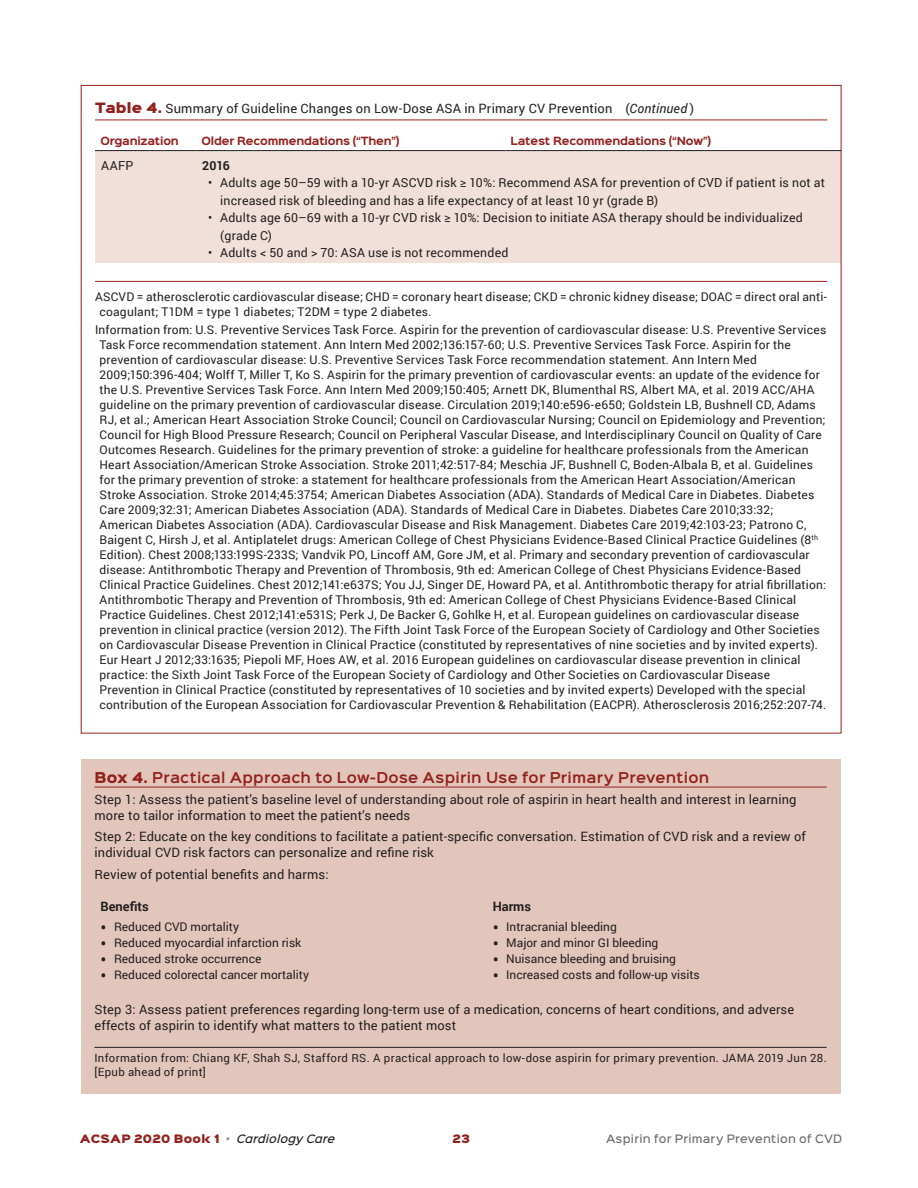
<style>
.page{position:relative;width:918px;height:1188px;background:#fff}
.page>*{position:absolute;margin:0;border:0;box-sizing:border-box;transform-origin:0 0}
.GB-H1{font:600 13.5px "Sinkin Sans 600";letter-spacing:.015em;color:#93211e}
.GB-body{font:12.9px/15.9px "Roboto";letter-spacing:.01em;color:#231f20}
.TableHD{font:12.9px "Roboto";letter-spacing:.015em;color:#231f20}
.GB-H2{font:700 12.9px "Roboto";color:#231f20}
.TbkCellLeft{font:12.45px/17.4px "Roboto";letter-spacing:.02em;color:#231f20}
.TbkCellLeft-2{font:700 12.45px "Roboto";color:#231f20}
.TblFooter2{font:12px/15px "Roboto";letter-spacing:.02em;color:#231f20}
.TblFooter2-2{font:12px "Roboto";color:#231f20}
.TblFooter{font:12px/15px "Roboto";letter-spacing:.015em;color:#231f20}
.GB-ref1{font:11.4px/13.5px "Roboto";letter-spacing:.03em;color:#231f20}
.t1{font:500 10.5px "Sinkin Sans 500";letter-spacing:.025em;color:#6c6d70}
.t2{font:10.5px "Sinkin Sans 900 X Black";letter-spacing:.03em;color:#93211e}
.TableHeadrow{font:700 10.2px "Sinkin Sans 700";letter-spacing:-.02em;color:#93211e}
.s1{font-family:"Sinkin Sans 900 X Black";color:#93211e}
.s2{font-style:italic}
.s3{font-family:"Sinkin Sans 800";font-weight:900}
.s4{font-size:18px}
.s5{font-family:"Sinkin Sans 500";font-weight:500;font-style:italic;color:#939598}
.s6{font-family:"Sinkin Sans 500";font-weight:500;font-style:italic;color:#231f20}
</style>
<div class="page">
<div style="left:95px;top:151px;width:744px;height:112px;background:#f0e0d9"></div>
<hr style="left:95px;top:150px;width:101px;height:1px;background:#231f20">
<hr style="left:196px;top:150px;width:309px;height:1px;background:#231f20">
<hr style="left:505px;top:150px;width:336px;height:1px;background:#231f20">
<hr style="left:95px;top:281px;width:732px;height:1px;background:#93211e">
<hr style="left:95px;top:120px;width:732px;height:1px;background:#93211e">
<div style="left:81px;top:759px;width:759px;height:335px;background:#e3c6bb"></div>
<hr style="left:94px;top:787px;width:733px;height:1px;background:#93211e">
<hr style="left:94px;top:1047px;width:733px;height:1px;background:#231f20">
<p class="TableHD" style="left:95px;top:99px;width:601px"><span class="s1">Table 4.</span> Summary of Guideline Changes on Low-Dose ASA in Primary CV Prevention (<span class="s2">Continued</span> )</p>
<p class="TableHeadrow" style="left:100px;top:136px;width:80px">Organization</p>
<p class="TableHeadrow" style="left:202px;top:136px;width:199px">Older Recommendations (“Then”)</p>
<p class="TableHeadrow" style="left:511px;top:136px;width:202px">Latest Recommendations (“Now”)</p>
<p class="TbkCellLeft" style="left:101px;top:156px;width:34px">AAFP</p>
<p class="TbkCellLeft-2" style="left:202px;top:157px;width:29px">2016</p>
<p class="TbkCellLeft" style="left:220px;top:174px;width:606px;text-indent:-12px">• Adults age 50–59 with a 10-yr ASCVD risk ≥ 10%: Recommend ASA for prevention of CVD if patient is not at increased risk of bleeding and has a life expectancy of at least 10 yr (grade B)</p>
<p class="TbkCellLeft" style="left:220px;top:209px;width:584px;text-indent:-12px">• Adults age 60–69 with a 10-yr CVD risk ≥ 10%: Decision to initiate ASA therapy should be individualized (grade C)</p>
<p class="TbkCellLeft" style="left:208px;top:243px;width:302px">• Adults &lt; 50 and &gt; 70: ASA use is not recommended</p>
<p class="TblFooter" style="left:100px;top:288px;width:729px;text-indent:-5px">ASCVD = atherosclerotic cardiovascular disease; CHD = coronary heart disease; CKD = chronic kidney disease; DOAC = direct oral anti&shy;coagulant; T1DM = type 1 diabetes; T2DM = type 2 diabetes.</p>
<p class="TblFooter2" style="left:100px;top:322px;width:728px;text-indent:-5px">Information from: U.S. Preventive Services Task Force. Aspirin for the prevention of cardiovascular disease: U.S. Preventive Services Task Force recommendation statement. Ann Intern Med 2002;136:157-60; U.S. Preventive Services Task Force. Aspirin for the prevention of cardiovascular disease: U.S. Preventive Services Task Force recommendation statement. Ann Intern Med 2009;150:396-404; Wolff T, Miller T, Ko S. Aspirin for the primary prevention of cardiovascular events: an update of the evidence for the U.S. Preventive Services Task Force. Ann Intern Med 2009;150:405; Arnett DK, Blumenthal RS, Albert MA, et al. 2019 ACC/AHA guideline on the primary prevention of cardiovascular disease. Circulation 2019;140:e596-e650; Goldstein LB, Bushnell CD, Adams RJ, et al.; American Heart Association Stroke Council; Council on Cardiovascular Nursing; Council on Epidemiology and Prevention; Council for High Blood Pressure Research; Council on Peripheral Vascular Disease, and Interdisciplinary Council on Quality of Care Outcomes Research. Guidelines for the primary prevention of stroke: a guideline for healthcare professionals from the American Heart Association/American Stroke Association. Stroke 2011;42:517-84; Meschia JF, Bushnell C, Boden-Albala B, et al. Guidelines for the primary prevention of stroke: a statement for healthcare professionals from the American Heart Association/American Stroke Association. Stroke 2014;45:3754; American Diabetes Association (ADA). Standards of Medical Care in Diabetes. Diabetes Care 2009;32:31; American Diabetes Association (ADA). Standards of Medical Care in Diabetes. Diabetes Care 2010;33:32; American Diabetes Association (ADA). Cardiovascular Disease and Risk Management. Diabetes Care 2019;42:103-23; Patrono C, Baigent C, Hirsh J, et al. Antiplatelet drugs: American College of Chest Physicians Evidence-Based Clinical Practice Guidelines (8<sup>th </sup>Edition). Chest 2008;133:199S-233S; Vandvik PO, Lincoff AM, Gore JM, et al. Primary and secondary prevention of cardiovascular disease: Antithrombotic Therapy and Prevention of Thrombosis, 9th ed: American College of Chest Physicians Evidence-Based Clinical Practice Guidelines. Chest 2012;141:e637S; You JJ, Singer DE, Howard PA, et al. Antithrombotic therapy for atrial fibrillation:<br>Antithrombotic Therapy and Prevention of Thrombosis, 9th ed: American College of Chest Physicians Evidence-Based Clinical Practice Guidelines. Chest 2012;141:e531S; Perk J, De Backer G, Gohlke H, et al. European guidelines on cardiovascular disease prevention in clinical practice (version 2012). The Fifth Joint Task Force of the European Society of Cardiology and Other Societies on Cardiovascular Disease Prevention in Clinical Practice (constituted by representatives of nine societies and by invited experts).<br>Eur Heart J 2012;33:1635; Piepoli MF, Hoes AW, et al. 2016 European guidelines on cardiovascular disease prevention in clinical practice: the Sixth Joint Task Force of the European Society of Cardiology and Other Societies on Cardiovascular Disease Prevention in Clinical Practice (constituted by representatives of 10 societies and by invited experts) Developed with the special contribution of the European Association for Cardiovascular Prevention &amp; Rehabilitation (EACPR). Atherosclerosis 2016;252:207-74.</p>
<p class="GB-H1" style="left:94px;top:766px;width:616px"><span class="s3">Box 4.</span> Practical Approach to Low-Dose Aspirin Use for Primary Prevention</p>
<p class="GB-body" style="left:94px;top:791px;width:704px">Step 1: Assess the patient’s baseline level of understanding about role of aspirin in heart health and interest in learning more to tailor information to meet the patient’s needs</p>
<p class="GB-body" style="left:94px;top:828px;width:713px">Step 2: Educate on the key conditions to facilitate a patient-specific conversation. Estimation of CVD risk and a review of individual CVD risk factors can personalize and refine risk</p>
<p class="GB-body" style="left:94px;top:866px;width:236px">Review of potential benefits and harms:</p>
<p class="GB-H2" style="left:100px;top:897px;width:50px">Benefits</p>
<p class="TblFooter2-2" style="left:100px;top:918px;width:140px"><span class="s4">•</span> Reduced CVD mortality</p>
<p class="TblFooter2-2" style="left:100px;top:934px;width:202px"><span class="s4">•</span> Reduced myocardial infarction risk</p>
<p class="TblFooter2-2" style="left:100px;top:950px;width:162px"><span class="s4">•</span> Reduced stroke occurrence</p>
<p class="TblFooter2-2" style="left:100px;top:966px;width:210px"><span class="s4">•</span> Reduced colorectal cancer mortality</p>
<p class="GB-H2" style="left:493px;top:897px;width:40px">Harms</p>
<p class="TblFooter2-2" style="left:493px;top:918px;width:126px"><span class="s4">•</span> Intracranial bleeding</p>
<p class="TblFooter2-2" style="left:493px;top:934px;width:167px"><span class="s4">•</span> Major and minor GI bleeding</p>
<p class="TblFooter2-2" style="left:493px;top:950px;width:185px"><span class="s4">•</span> Nuisance bleeding and bruising</p>
<p class="TblFooter2-2" style="left:493px;top:966px;width:209px"><span class="s4">•</span> Increased costs and follow-up visits</p>
<p class="GB-body" style="left:94px;top:1001px;width:701px">Step 3: Assess patient preferences regarding long-term use of a medication, concerns of heart conditions, and adverse effects of aspirin to identify what matters to the patient most</p>
<p class="GB-ref1" style="left:94px;top:1051px;width:734px">Information from: Chiang KF, Shah SJ, Stafford RS. A practical approach to low-dose aspirin for primary prevention. JAMA 2019 Jun 28. [Epub ahead of print]</p>
<p class="t2" style="left:80px;top:1133px;width:257px">ACSAP 2020 Book 1 <span class="s5">•</span> <span class="s6">Cardiology Care</span></p>
<p class="t2" style="left:452px;top:1133px;width:19px">23</p>
<p class="t1" style="left:606px;top:1130px;width:238px">Aspirin for Primary Prevention of CVD</p>
</div>
